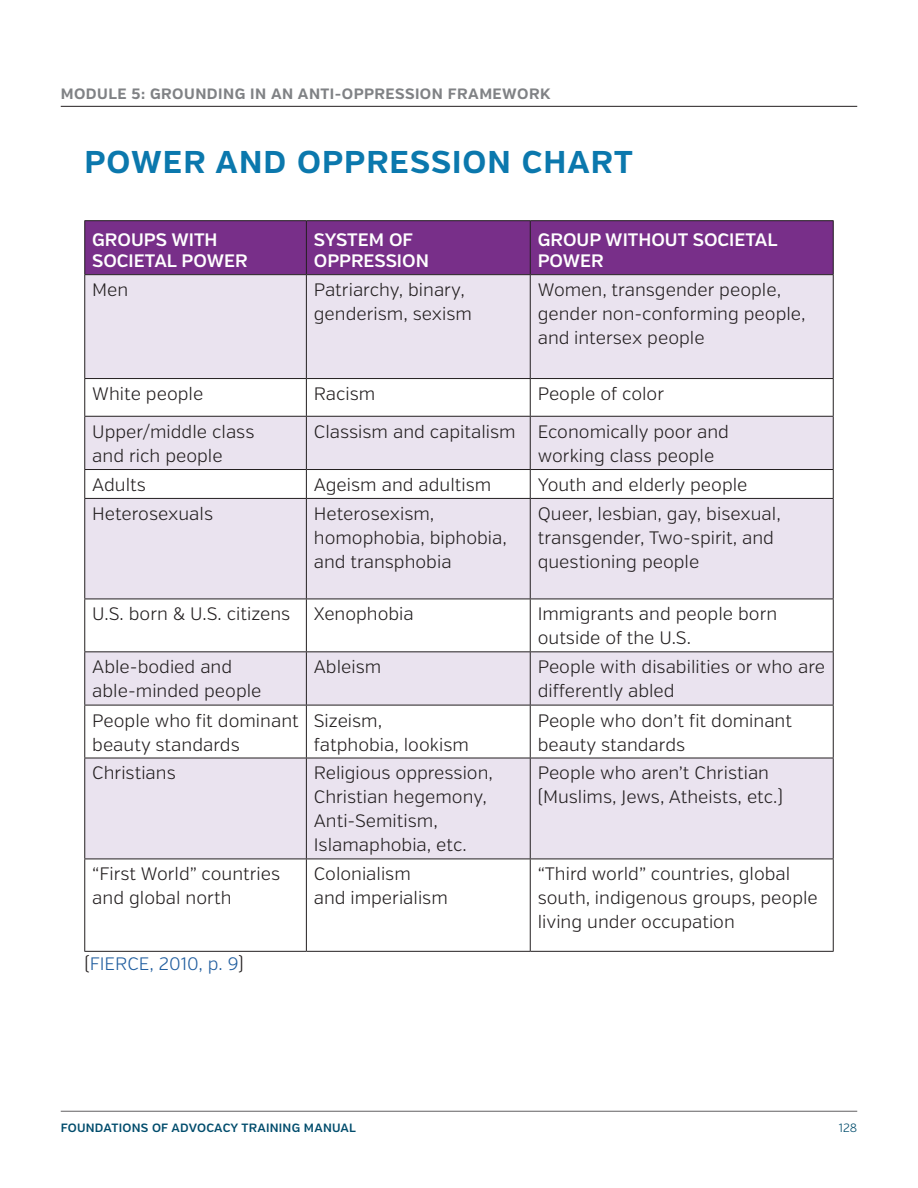
<style>
.page{position:relative;width:918px;height:1188px;background:#fff}
.page>*{position:absolute;margin:0;border:0;box-sizing:border-box;transform-origin:0 0}
.t1{font:700 31.5px "Verb";letter-spacing:.035em;color:#0b78ad}
.t2{font:300 18px/24px "Verb";color:#231f20}
.t3{font:600 18px/21.6px "Verb";color:#fff}
.t4{font:300 18px "Verb";color:#215e9f}
.t5{font:700 15px "Verb";letter-spacing:.03em;color:#808285}
.t6{font:600 12px "Verb";letter-spacing:.02em;color:#004c6c}
.t7{font:300 12px "Verb";color:#004c6c}
.s1{color:#231f20}
</style>
<div class="page">
<hr style="left:61px;top:1111px;width:796px;height:1px;background:#737273">
<div style="left:85px;top:221px;width:748px;height:53px;background:#782f89"></div>
<svg style="left:85px;top:275px;width:748px;height:584px;fill:#eae3ef"></svg>
<hr style="left:84px;top:221px;width:1px;height:53px;background:#231f20">
<hr style="left:84px;top:220px;width:222px;height:1px;background:#231f20">
<hr style="left:306px;top:220px;width:224px;height:1px;background:#231f20">
<hr style="left:530px;top:220px;width:304px;height:1px;background:#231f20">
<hr style="left:306px;top:221px;width:1px;height:53px;background:#231f20">
<hr style="left:530px;top:221px;width:1px;height:53px;background:#231f20">
<hr style="left:833px;top:221px;width:1px;height:53px;background:#231f20">
<hr style="left:84px;top:275px;width:1px;height:103px;background:#231f20">
<hr style="left:84px;top:379px;width:1px;height:37px;background:#231f20">
<hr style="left:84px;top:417px;width:1px;height:52px;background:#231f20">
<svg style="left:84px;top:470px;width:1px;height:28px"></svg>
<hr style="left:84px;top:499px;width:1px;height:100px;background:#231f20">
<hr style="left:84px;top:599px;width:1px;height:52px;background:#231f20">
<hr style="left:84px;top:652px;width:1px;height:53px;background:#231f20">
<hr style="left:84px;top:705px;width:1px;height:53px;background:#231f20">
<hr style="left:84px;top:758px;width:1px;height:101px;background:#231f20">
<hr style="left:84px;top:859px;width:1px;height:92px;background:#231f20">
<hr style="left:84px;top:274px;width:222px;height:1px;background:#231f20">
<hr style="left:306px;top:274px;width:224px;height:1px;background:#231f20">
<hr style="left:530px;top:274px;width:304px;height:1px;background:#231f20">
<hr style="left:306px;top:275px;width:1px;height:103px;background:#231f20">
<hr style="left:530px;top:275px;width:1px;height:103px;background:#231f20">
<hr style="left:833px;top:275px;width:1px;height:103px;background:#231f20">
<hr style="left:306px;top:379px;width:1px;height:37px;background:#231f20">
<hr style="left:530px;top:379px;width:1px;height:37px;background:#231f20">
<hr style="left:833px;top:379px;width:1px;height:37px;background:#231f20">
<hr style="left:306px;top:417px;width:1px;height:52px;background:#231f20">
<hr style="left:530px;top:417px;width:1px;height:52px;background:#231f20">
<hr style="left:833px;top:417px;width:1px;height:52px;background:#231f20">
<svg style="left:306px;top:470px;width:1px;height:28px"></svg>
<svg style="left:530px;top:470px;width:1px;height:28px"></svg>
<svg style="left:833px;top:470px;width:1px;height:28px"></svg>
<hr style="left:306px;top:499px;width:1px;height:100px;background:#231f20">
<hr style="left:530px;top:499px;width:1px;height:100px;background:#231f20">
<hr style="left:833px;top:499px;width:1px;height:100px;background:#231f20">
<hr style="left:306px;top:599px;width:1px;height:52px;background:#231f20">
<hr style="left:530px;top:599px;width:1px;height:52px;background:#231f20">
<hr style="left:833px;top:599px;width:1px;height:52px;background:#231f20">
<hr style="left:306px;top:652px;width:1px;height:53px;background:#231f20">
<hr style="left:530px;top:652px;width:1px;height:53px;background:#231f20">
<hr style="left:833px;top:652px;width:1px;height:53px;background:#231f20">
<hr style="left:306px;top:705px;width:1px;height:53px;background:#231f20">
<hr style="left:530px;top:705px;width:1px;height:53px;background:#231f20">
<hr style="left:833px;top:705px;width:1px;height:53px;background:#231f20">
<hr style="left:306px;top:758px;width:1px;height:101px;background:#231f20">
<hr style="left:530px;top:758px;width:1px;height:101px;background:#231f20">
<hr style="left:833px;top:758px;width:1px;height:101px;background:#231f20">
<hr style="left:306px;top:859px;width:1px;height:92px;background:#231f20">
<hr style="left:530px;top:859px;width:1px;height:92px;background:#231f20">
<hr style="left:833px;top:859px;width:1px;height:92px;background:#231f20">
<hr style="left:84px;top:378px;width:222px;height:1px;background:#231f20">
<hr style="left:306px;top:378px;width:224px;height:1px;background:#231f20">
<hr style="left:530px;top:378px;width:304px;height:1px;background:#231f20">
<hr style="left:84px;top:416px;width:222px;height:1px;background:#231f20">
<hr style="left:306px;top:416px;width:224px;height:1px;background:#231f20">
<hr style="left:530px;top:416px;width:304px;height:1px;background:#231f20">
<hr style="left:84px;top:469px;width:222px;height:1px;background:#231f20">
<hr style="left:306px;top:469px;width:224px;height:1px;background:#231f20">
<hr style="left:530px;top:469px;width:304px;height:1px;background:#231f20">
<hr style="left:84px;top:498px;width:222px;height:1px;background:#231f20">
<hr style="left:306px;top:498px;width:224px;height:1px;background:#231f20">
<hr style="left:530px;top:498px;width:304px;height:1px;background:#231f20">
<hr style="left:84px;top:599px;width:222px;height:1px;background:#231f20">
<hr style="left:306px;top:599px;width:224px;height:1px;background:#231f20">
<hr style="left:530px;top:599px;width:304px;height:1px;background:#231f20">
<hr style="left:84px;top:651px;width:222px;height:1px;background:#231f20">
<hr style="left:306px;top:651px;width:224px;height:1px;background:#231f20">
<hr style="left:530px;top:651px;width:304px;height:1px;background:#231f20">
<hr style="left:84px;top:705px;width:222px;height:1px;background:#231f20">
<hr style="left:306px;top:705px;width:224px;height:1px;background:#231f20">
<hr style="left:530px;top:705px;width:304px;height:1px;background:#231f20">
<hr style="left:84px;top:758px;width:222px;height:1px;background:#231f20">
<hr style="left:306px;top:758px;width:224px;height:1px;background:#231f20">
<hr style="left:530px;top:758px;width:304px;height:1px;background:#231f20">
<hr style="left:84px;top:859px;width:222px;height:1px;background:#231f20">
<hr style="left:306px;top:859px;width:224px;height:1px;background:#231f20">
<hr style="left:530px;top:859px;width:304px;height:1px;background:#231f20">
<hr style="left:84px;top:951px;width:222px;height:1px;background:#231f20">
<hr style="left:306px;top:951px;width:224px;height:1px;background:#231f20">
<hr style="left:530px;top:951px;width:304px;height:1px;background:#231f20">
<hr style="left:61px;top:106px;width:796px;height:1px;background:#231f20">
<p class="t5" style="left:61px;top:85px;width:491px">MODULE 5: GROUNDING IN AN ANTI-OPPRESSION FRAMEWORK</p>
<h1 class="t1" style="left:84px;top:142px;width:550px">POWER AND OPPRESSION CHART</h1>
<p class="t3" style="left:92px;top:229px;width:157px">GROUPS WITH<br>SOCIETAL POWER</p>
<p class="t3" style="left:314px;top:229px;width:117px">SYSTEM OF<br>OPPRESSION</p>
<p class="t3" style="left:538px;top:229px;width:241px">GROUP WITHOUT SOCIETAL<br>POWER</p>
<p class="t2" style="left:92px;top:278px;width:38px">Men</p>
<p class="t2" style="left:314px;top:278px;width:160px">Patriarchy, binary, genderism, sexism</p>
<p class="t2" style="left:538px;top:278px;width:269px">Women, transgender people, gender non-conforming people, and intersex people</p>
<p class="t2" style="left:92px;top:382px;width:113px">White people</p>
<p class="t2" style="left:314px;top:382px;width:63px">Racism</p>
<p class="t2" style="left:538px;top:382px;width:128px">People of color</p>
<p class="t2" style="left:92px;top:420px;width:164px">Upper/middle class and rich people</p>
<p class="t2" style="left:538px;top:420px;width:193px;text-indent:-224px">Classism and capitalism Economically poor and working class people</p>
<p class="t2" style="left:92px;top:473px;width:55px">Adults</p>
<p class="t2" style="left:314px;top:473px;width:179px">Ageism and adultism</p>
<p class="t2" style="left:538px;top:473px;width:211px">Youth and elderly people</p>
<p class="t2" style="left:92px;top:502px;width:122px">Heterosexuals</p>
<p class="t2" style="left:314px;top:502px;width:194px">Heterosexism, homophobia, biphobia, and transphobia</p>
<p class="t2" style="left:538px;top:502px;width:244px">Queer, lesbian, gay, bisexual, transgender, Two-spirit, and questioning people</p>
<p class="t2" style="left:92px;top:602px;width:200px">U.S. born &amp; U.S. citizens</p>
<p class="t2" style="left:314px;top:602px;width:101px">Xenophobia</p>
<p class="t2" style="left:538px;top:602px;width:241px">Immigrants and people born outside of the U.S.</p>
<p class="t2" style="left:92px;top:655px;width:171px">Able-bodied and able-minded people</p>
<p class="t2" style="left:314px;top:655px;width:69px">Ableism</p>
<p class="t2" style="left:538px;top:655px;width:289px">People with disabilities or who are differently abled</p>
<p class="t2" style="left:92px;top:709px;width:208px">People who fit dominant beauty standards</p>
<p class="t2" style="left:314px;top:709px;width:157px">Sizeism, fatphobia, lookism</p>
<p class="t2" style="left:538px;top:709px;width:256px">People who don’t fit dominant beauty standards</p>
<p class="t2" style="left:92px;top:761px;width:85px">Christians</p>
<p class="t2" style="left:314px;top:761px;width:181px">Religious oppression,<br>Christian hegemony,<br>Anti-Semitism,<br>Islamaphobia, etc.</p>
<p class="t2" style="left:538px;top:761px;width:247px">People who aren’t Christian (Muslims, Jews, Atheists, etc.)</p>
<p class="t2" style="left:92px;top:862px;width:189px">“First World” countries and global north</p>
<p class="t2" style="left:314px;top:862px;width:135px">Colonialism<br>and imperialism</p>
<p class="t2" style="left:538px;top:862px;width:282px">“Third world” countries, global south, indigenous groups, people living under occupation</p>
<p class="t4" style="left:84px;top:953px;width:161px"><span class="s1">(</span>FIERCE, 2010, p. 9<span class="s1">)</span></p>
<p class="t6" style="left:61px;top:1121px;width:297px">FOUNDATIONS OF ADVOCACY TRAINING MANUAL</p>
<p class="t7" style="left:839px;top:1121px;width:20px">128</p>
</div>
